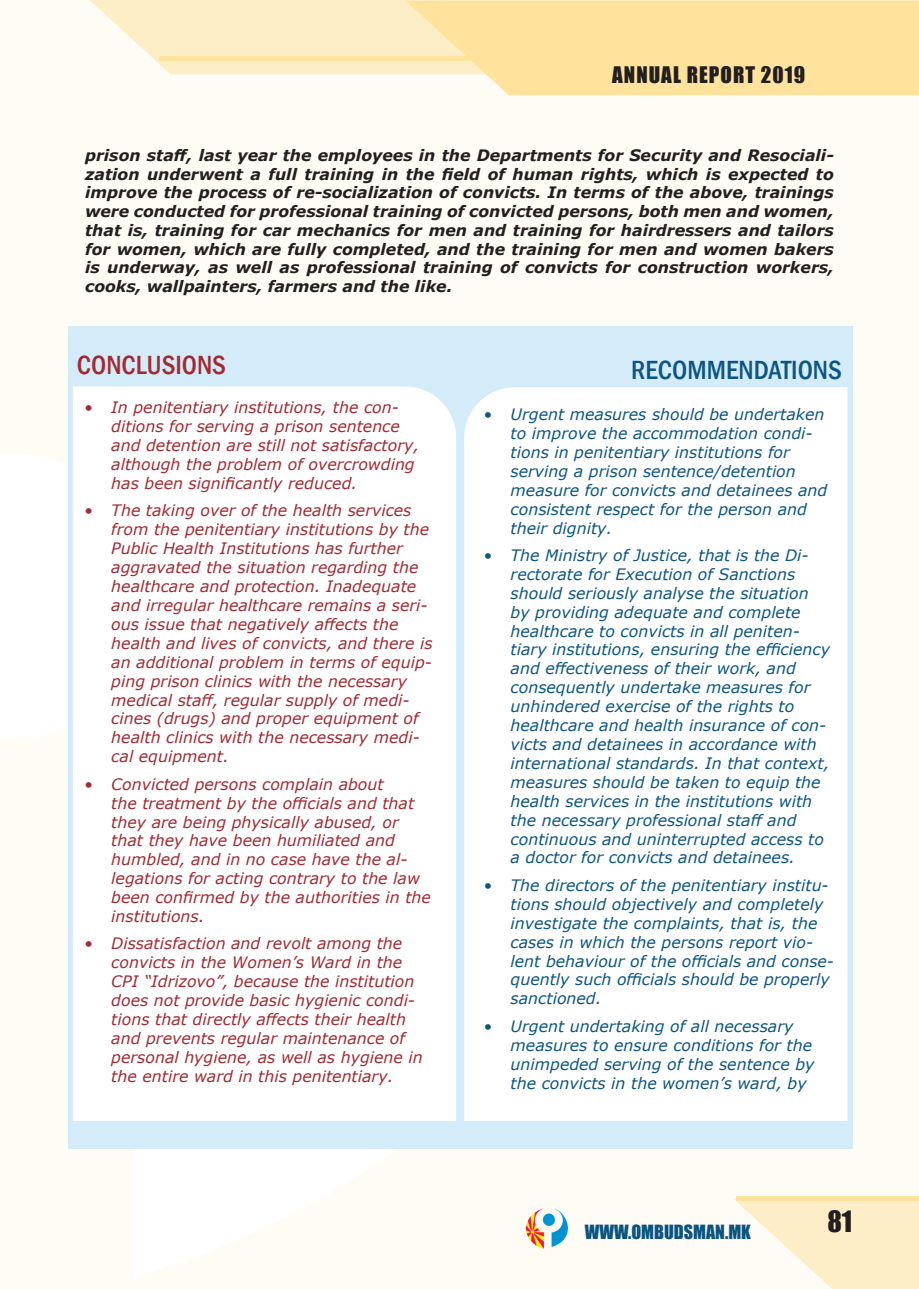
<style>
.page{position:relative;width:919px;height:1289px;background:#fff}
.page>*{position:absolute;margin:0;border:0;box-sizing:border-box;transform-origin:0 0}
.t1{font:500 condensed 27px "Franklin Gothic";color:#0c5683}
.t2{font:500 condensed 27px "Franklin Gothic";color:#a32a32}
.t3{font:27px "Impact";color:#231f20}
.t4{font:21px "Impact";letter-spacing:.05em;color:#231f20}
.t5{font:18px "Impact";color:#0c5580}
.t6{font:italic 15.75px/18.9px "Verdana";color:#0c5683}
.t7{font:italic 15.75px/18.9px "Verdana";color:#a32a32}
.t8{font:italic 700 15.75px/18.8px "Verdana";color:#231f20;text-align:justify}
</style>
<div class="page">
<svg style="left:733px;top:1198px;width:185px;height:90px"></svg>
<svg style="left:89px;top:0;width:829px;height:74px;fill:#feeec8"></svg>
<svg style="left:405px;top:1px;width:513px;height:94px;fill:#ffe29c"></svg>
<div style="left:159px;top:56px;width:638px;height:5px;background:#ffe29c"></div>
<div style="left:736px;top:1196px;width:182px;height:5px;background:#ffe29c"></div>
<img style="left:526px;top:1208px;width:41px;height:40px">
<div style="left:68px;top:326px;width:784px;height:822px;background:#d4ebf9"></div>
<div style="left:73px;top:386px;width:383px;height:734px;background:#fff"></div>
<div style="left:464px;top:387px;width:383px;height:733px;background:#fff"></div>
<h2 class="t4" style="left:612px;top:59px;width:195px">ANNUAL REPORT 2019</h2>
<p class="t8" style="left:85px;top:145px;width:750px">prison staff, last year the employees in the Departments for Security and Resociali&shy;zation underwent a full training in the field of human rights, which is expected to improve the process of re-socialization of convicts. In terms of the above, trainings were conducted for professional training of convicted persons, both men and women, that is, training for car mechanics for men and training for hairdressers and tailors for women, which are fully completed, and the training for men and women bakers is underway, as well as professional training of convicts for construction workers, cooks, wallpainters, farmers and the like.</p>
<h1 class="t2" style="left:77px;top:347px;width:151px">CONCLUSIONS</h1>
<h1 class="t1" style="left:631px;top:353px;width:212px">RECOMMENDATIONS</h1>
<p class="t7" style="left:111px;top:398px;width:309px;text-indent:-27px">• In penitentiary institutions, the con&shy;ditions for serving a prison sentence and detention are still not satisfactory, although the problem of overcrowding has been significantly reduced.</p>
<p class="t7" style="left:111px;top:501px;width:323px;text-indent:-27px">• The taking over of the health services from the penitentiary institutions by the Public Health Institutions has further aggravated the situation regarding the healthcare and protection. Inadequate and irregular healthcare remains a seri&shy;ous issue that negatively affects the health and lives of convicts, and there is an additional problem in terms of equip&shy;ping prison clinics with the necessary medical staff, regular supply of medi&shy;cines (drugs) and proper equipment of health clinics with the necessary medi&shy;cal equipment.</p>
<p class="t7" style="left:111px;top:774px;width:321px;text-indent:-27px">• Convicted persons complain about<br>the treatment by the officials and that they are being physically abused, or that they have been humiliated and humbled, and in no case have the al&shy;legations for acting contrary to the law been confirmed by the authorities in the institutions.</p>
<p class="t7" style="left:111px;top:934px;width:313px;text-indent:-27px">• Dissatisfaction and revolt among the convicts in the Women’s Ward in the CPI “Idrizovo”, because the institution does not provide basic hygienic condi&shy;tions that directly affects their health and prevents regular maintenance of personal hygiene, as well as hygiene in the entire ward in this penitentiary.</p>
<p class="t6" style="left:510px;top:405px;width:318px;text-indent:-27px">• Urgent measures should be undertaken to improve the accommodation condi&shy;tions in penitentiary institutions for serving a prison sentence/detention measure for convicts and detainees and consistent respect for the person and their dignity.</p>
<p class="t6" style="left:510px;top:545px;width:321px;text-indent:-27px">• The Ministry of Justice, that is the Di&shy;rectorate for Execution of Sanctions should seriously analyse the situation by providing adequate and complete healthcare to convicts in all peniten&shy;tiary institutions, ensuring the efficiency and effectiveness of their work, and consequently undertake measures for unhindered exercise of the rights to healthcare and health insurance of con&shy;victs and detainees in accordance with international standards. In that context, measures should be taken to equip the health services in the institutions with the necessary professional staff and continuous and uninterrupted access to a doctor for convicts and detainees.</p>
<p class="t6" style="left:510px;top:875px;width:325px;text-indent:-27px">• The directors of the penitentiary institu&shy;tions should objectively and completely investigate the complaints, that is, the cases in which the persons report vio&shy;lent behaviour of the officials and conse&shy;quently such officials should be properly sanctioned.</p>
<p class="t6" style="left:510px;top:1016px;width:305px;text-indent:-27px">• Urgent undertaking of all necessary measures to ensure conditions for the unimpeded serving of the sentence by the convicts in the women’s ward, by</p>
<p class="t5" style="left:584px;top:1217px;width:168px">WWW.OMBUDSMAN.MK</p>
<h1 class="t3" style="left:827px;top:1200px;width:26px">81</h1>
</div>
